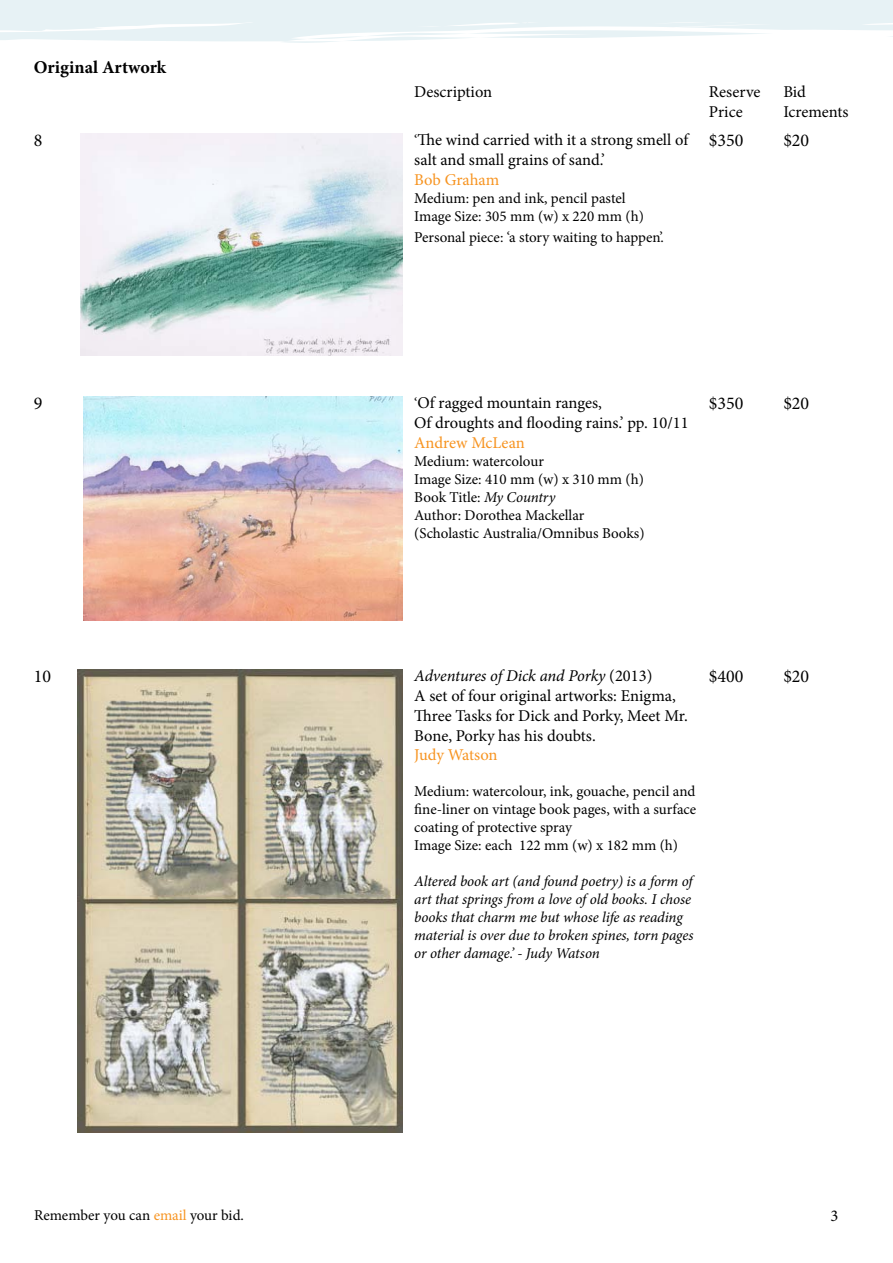
<style>
.page{position:relative;width:893px;height:1263px;background:#fff}
.page>*{position:absolute;margin:0;border:0;box-sizing:border-box;transform-origin:0 0}
.t1{font:18px "Minion Pro";color:#000}
.t2{font:700 18px "Minion Pro";color:#000}
.t3{font:16.5px/19.8px "Minion Pro";color:#000}
.t4{font:16.5px "Minion Pro";letter-spacing:-.005em;color:#f79421}
.t5{font:15px/18px "Minion Pro";color:#000}
.t6{font:italic 15px/18px "Minion Pro";letter-spacing:-.01em;color:#000}
.s1{font-size:15px}
.s2{font-style:italic}
.s3{color:#f79421}
</style>
<div class="page">
<svg style="left:0;top:22px;width:893px;height:21px"></svg>
<div style="left:0;top:0;width:893px;height:22px;background:#e7f2f5"></div>
<img style="left:80px;top:133px;width:322px;height:222px">
<img style="left:84px;top:396px;width:318px;height:224px">
<img style="left:77px;top:669px;width:325px;height:463px">
<p class="t2" style="left:34px;top:55px;width:134px">Original Artwork</p>
<p class="t3" style="left:414px;top:82px;width:80px">Description</p>
<p class="t3" style="left:709px;top:82px;width:53px">Reserve<br>Price</p>
<p class="t3" style="left:783px;top:82px;width:67px">Bid<br>Icrements</p>
<p class="t1" style="left:34px;top:129px;width:10px">8</p>
<p class="t3" style="left:414px;top:130px;width:276px"><span class="s1">‘</span>The wind carried with it a strong smell of salt and small grains of sand.’</p>
<p class="t4" style="left:414px;top:169px;width:86px">Bob Graham</p>
<p class="t5" style="left:414px;top:189px;width:231px">Medium: pen and ink, pencil pastel<br>Image Size: 305 mm (w) x 220 mm (h)</p>
<p class="t5" style="left:414px;top:229px;width:251px">Personal piece: ‘a story waiting to happen’.</p>
<p class="t1" style="left:709px;top:129px;width:36px">$350</p>
<p class="t1" style="left:783px;top:129px;width:27px">$20</p>
<p class="t1" style="left:34px;top:392px;width:10px">9</p>
<p class="t3" style="left:414px;top:393px;width:276px"><span class="s1">‘</span>Of ragged mountain ranges,<br>Of droughts and flooding rains.’ pp. 10/11</p>
<p class="t4" style="left:414px;top:432px;width:112px">Andrew McLean</p>
<p class="t5" style="left:414px;top:452px;width:232px">Medium: watercolour<br>Image Size: 410 mm (w) x 310 mm (h)<br>Book Title: <span class="s2">My Country<br></span>Author: Dorothea Mackellar (Scholastic Australia/Omnibus Books)</p>
<p class="t1" style="left:709px;top:392px;width:36px">$350</p>
<p class="t1" style="left:783px;top:392px;width:27px">$20</p>
<p class="t1" style="left:34px;top:664px;width:19px">10</p>
<p class="t3" style="left:414px;top:666px;width:275px"><span class="s2">Adventures of Dick and Porky</span> (2013)<br>A set of four original artworks: Enigma, Three Tasks for Dick and Porky, Meet Mr.<br>Bone, Porky has his doubts.</p>
<p class="t4" style="left:414px;top:744px;width:85px">Judy Watson</p>
<p class="t5" style="left:414px;top:783px;width:284px">Medium: watercolour, ink, gouache, pencil and fine-liner on vintage book pages, with a surface coating of protective spray<br>Image Size: each 122 mm (w) x 182 mm (h)</p>
<p class="t6" style="left:414px;top:872px;width:281px">Altered book art (and found poetry) is a form of art that springs from a love of old books. I chose books that charm me but whose life as reading material is over due to broken spines, torn pages or other damage.’ - Judy Watson</p>
<p class="t1" style="left:709px;top:664px;width:36px">$400</p>
<p class="t1" style="left:783px;top:664px;width:27px">$20</p>
<p class="t5" style="left:34px;top:1206px;width:211px">Remember you can <span class="s3">email</span> your bid.</p>
<p class="t3" style="left:831px;top:1206px;width:9px">3</p>
</div>
